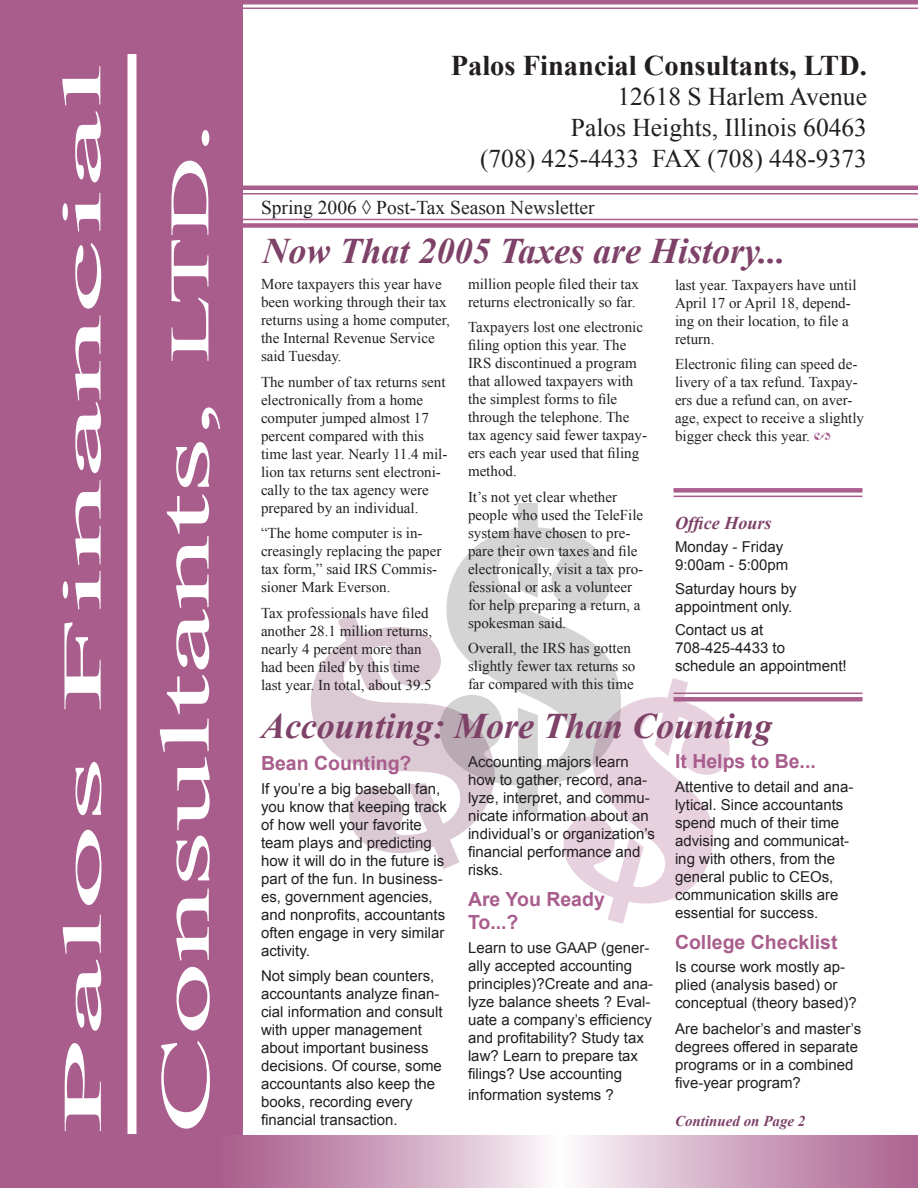
<style>
.page{position:relative;width:918px;height:1188px;background:#fff}
.page>*{position:absolute;margin:0;border:0;box-sizing:border-box;transform-origin:0 0}
.t1{font:345px "Stencil Std";color:#231f20}
.t2{font:70.2px "Times New Roman";color:#fff;scale:2.1 1}
.t3{font:54.6px "Times New Roman";color:#fff;scale:3.2 1}
.Heading{font:italic 700 36px "Times New Roman";color:#7e4268}
.t4{font:700 28.5px "Times New Roman";color:#231f20}
.t5{font:25.5px "Times New Roman";color:#231f20}
.second_subheading{font:700 19.5px/23.4px "Arial";color:#a95d8c}
.t6{font:19.5px "Times New Roman";color:#231f20}
.Side_bar_heading{font:italic 700 18px "Times New Roman";color:#7e4268}
.body_text{font:15px/18px "Times New Roman";color:#231f20}
.second_body_text{font:15px/18px "Arial";color:#231f20}
.Side_bar_text{font:15px/18px "Arial";color:#231f20}
.Italicized_small_pri{font:italic 700 15px "Times New Roman";color:#7e4268}
.s1{font-size:55.8px}
.s2{font-family:"Adobe Garamond Pro";color:#a95d8c}
</style>
<div class="page">
<div style="left:0;top:0;width:243px;height:1188px;background:#a95d8c"></div>
<svg style="left:243px;top:1135px;width:675px;height:53px;background:#d2abc3"></svg>
<hr style="left:218px;top:186px;width:700px;height:4px;background:#aa5e8d">
<hr style="left:218px;top:193px;width:700px;height:2px;background:#aa5e8d">
<div style="left:219px;top:223px;width:699px;height:5px;background:#aa5e8d"></div>
<hr style="left:219px;top:219px;width:699px;height:1px;background:#aa5e8d">
<div style="left:214px;top:0;width:704px;height:5px;background:#aa5e8d"></div>
<hr style="left:214px;top:8px;width:704px;height:1px;background:#aa5e8d">
<div style="left:128px;top:54px;width:8px;height:1080px;background:#fff"></div>
<div style="left:674px;top:488px;width:188px;height:5px;background:#aa5e8d"></div>
<hr style="left:674px;top:496px;width:188px;height:1px;background:#aa5e8d">
<div style="left:674px;top:697px;width:188px;height:5px;background:#aa5e8d"></div>
<hr style="left:674px;top:693px;width:188px;height:1px;background:#aa5e8d">
<p class="t3" style="left:46px;top:1134px;width:336px;rotate:-90deg">Palos Financial</p>
<p class="t2" style="left:138px;top:1134px;width:485px;rotate:-90deg">Consultants, <span class="s1">LTD</span>.</p>
<p class="t4" style="left:451px;top:46px;width:418px">Palos Financial Consultants, LTD.</p>
<p class="t5" style="left:617px;top:80px;width:251px">12618 S Harlem Avenue</p>
<p class="t5" style="left:571px;top:110px;width:298px">Palos Heights, Illinois 60463</p>
<p class="t5" style="left:480px;top:141px;width:388px">(708) 425-4433 FAX (708) 448-9373</p>
<p class="t6" style="left:261px;top:194px;width:335px">Spring 2006 ◊ Post-Tax Season Newsletter</p>
<p class="Heading" style="left:262px;top:226px;width:525px">Now That 2005 Taxes are History...</p>
<p class="body_text" style="left:468px;top:274px;width:172px">million people filed their tax returns electronically so far.</p>
<p class="body_text" style="left:468px;top:318px;width:181px">Taxpayers lost one electronic filing option this year. The<br>IRS discontinued a program that allowed taxpayers with the simplest forms to file through the telephone. The tax agency said fewer taxpay&shy;ers each year used that filing method.</p>
<p class="body_text" style="left:468px;top:488px;width:177px">It’s not yet clear whether people who used the TeleFile system have chosen to pre&shy;pare their own taxes and file electronically, visit a tax pro&shy;fessional or ask a volunteer for help preparing a return, a spokesman said.</p>
<p class="body_text" style="left:468px;top:639px;width:169px">Overall, the IRS has gotten slightly fewer tax returns so far compared with this time</p>
<p class="body_text" style="left:261px;top:275px;width:190px">More taxpayers this year have been working through their tax returns using a home computer, the Internal Revenue Service said Tuesday.</p>
<p class="body_text" style="left:261px;top:372px;width:188px">The number of tax returns sent electronically from a home computer jumped almost 17 percent compared with this time last year. Nearly 11.4 mil&shy;lion tax returns sent electroni&shy;cally to the tax agency were prepared by an individual.</p>
<p class="body_text" style="left:261px;top:524px;width:182px">“The home computer is in&shy;creasingly replacing the paper tax form,” said IRS Commis&shy;sioner Mark Everson.</p>
<p class="body_text" style="left:261px;top:603px;width:173px">Tax professionals have filed another 28.1 million returns, nearly 4 percent more than had been filed by this time last year. In total, about 39.5</p>
<p class="body_text" style="left:675px;top:275px;width:183px">last year. Taxpayers have until<br>April 17 or April 18, depend&shy;ing on their location, to file a return.</p>
<p class="body_text" style="left:675px;top:355px;width:191px">Electronic filing can speed de&shy;livery of a tax refund. Taxpay&shy;ers due a refund can, on aver&shy;age, expect to receive a slightly bigger check this year. <span class="s2">2</span></p>
<h1 class="t1" style="left:432px;top:434px;width:198px">$</h1>
<p class="Side_bar_heading" style="left:675px;top:510px;width:98px">Office Hours</p>
<p class="Side_bar_text" style="left:675px;top:538px;width:115px">Monday - Friday<br>9:00am - 5:00pm</p>
<p class="Side_bar_text" style="left:675px;top:580px;width:123px">Saturday hours by appointment only.</p>
<p class="Side_bar_text" style="left:675px;top:621px;width:173px">Contact us at<br>708-425-4433 to schedule an appointment!</p>
<p class="Heading" style="left:261px;top:701px;width:513px">Accounting: More Than Counting</p>
<p class="second_subheading" style="left:675px;top:750px;width:142px">It Helps to Be...</p>
<p class="second_body_text" style="left:675px;top:778px;width:180px">Attentive to detail and ana&shy;lytical. Since accountants spend much of their time advising and communicat&shy;ing with others, from the general public to CEOs, communication skills are essential for success.</p>
<p class="second_subheading" style="left:675px;top:931px;width:164px">College Checklist</p>
<p class="second_body_text" style="left:675px;top:958px;width:183px">Is course work mostly ap&shy;plied (analysis based) or conceptual (theory based)?</p>
<p class="second_body_text" style="left:675px;top:1019px;width:188px">Are bachelor’s and master’s degrees offered in separate programs or in a combined five-year program?</p>
<p class="Italicized_small_pri" style="left:675px;top:1111px;width:132px">Continued on Page 2</p>
<p class="second_subheading" style="left:261px;top:752px;width:152px">Bean Counting?</p>
<p class="second_body_text" style="left:261px;top:779px;width:187px">If you’re a big baseball fan, you know that keeping track of how well your favorite team plays and predicting how it will do in the future is part of the fun. In business&shy;es, government agencies, and nonprofits, accountants often engage in very similar activity.</p>
<p class="second_body_text" style="left:261px;top:967px;width:183px">Not simply bean counters, accountants analyze finan&shy;cial information and consult with upper management about important business decisions. Of course, some accountants also keep the books, recording every financial transaction.</p>
<p class="second_body_text" style="left:468px;top:753px;width:189px">Accounting majors learn how to gather, record, ana&shy;lyze, interpret, and commu&shy;nicate information about an individual’s or organization’s financial performance and risks.</p>
<p class="second_subheading" style="left:468px;top:888px;width:138px">Are You Ready<br>To...?</p>
<p class="second_body_text" style="left:468px;top:939px;width:187px">Learn to use GAAP (gener&shy;ally accepted accounting principles)?Create and ana&shy;lyze balance sheets ? Eval&shy;uate a company’s efficiency and profitability? Study tax law? Learn to prepare tax filings? Use accounting</p>
<p class="second_body_text" style="left:468px;top:1086px;width:147px">information systems ?</p>
</div>
